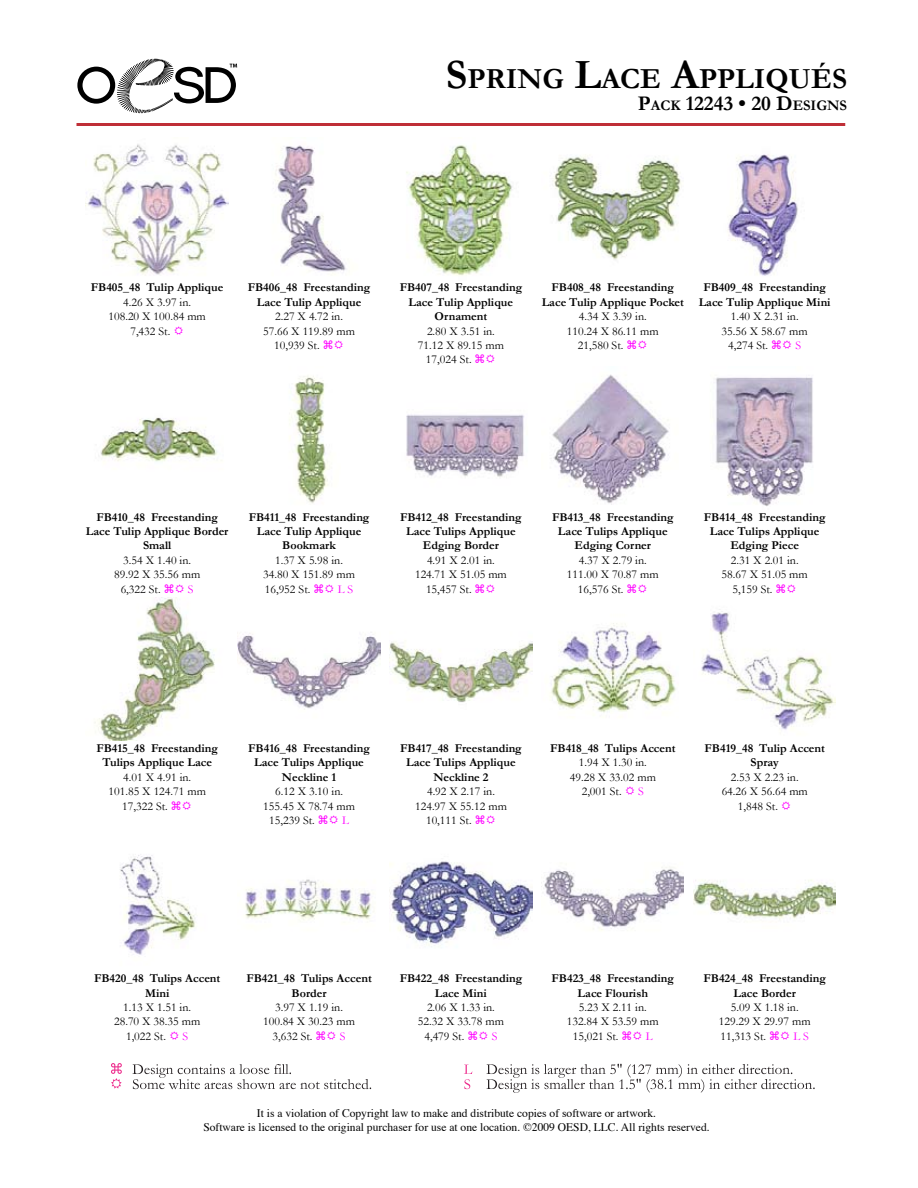
<style>
.page{position:relative;width:918px;height:1188px;background:#fff}
.page>*{position:absolute;margin:0;border:0;box-sizing:border-box;transform-origin:0 0}
.t1{font:700 29.4px "Garamond";color:#000}
.t2{font:700 21px "Garamond";color:#000}
.t3{font:700 12px/14.4px "Garamond";color:#000;text-align:center}
.t4{font:12px/14.4px "Garamond";color:#000}
.t5{font:12px "Garamond";color:#f0f}
.t6{font:11.55px/13.8px "Times";color:#000;text-align:center}
.s1{font-size:42px}
.s2{font-size:14.7px}
</style>
<div class="page">
<svg style="left:77px;top:59px;width:160px;height:54px"></svg>
<hr style="left:76px;top:123px;width:769px;height:3px;background:#bf2f37">
<svg style="left:111px;top:1063px;width:11px;height:26px"></svg>
<svg style="left:132px;top:1064px;width:239px;height:25px"></svg>
<svg style="left:464px;top:1065px;width:8px;height:24px"></svg>
<svg style="left:486px;top:1064px;width:329px;height:29px"></svg>
<img style="left:86px;top:144px;width:142px;height:131px">
<img style="left:100px;top:417px;width:122px;height:45px">
<img style="left:94px;top:598px;width:121px;height:143px">
<img style="left:120px;top:854px;width:76px;height:101px">
<img style="left:275px;top:145px;width:71px;height:127px">
<img style="left:289px;top:376px;width:41px;height:128px">
<img style="left:237px;top:633px;width:143px;height:77px">
<img style="left:245px;top:879px;width:129px;height:41px">
<img style="left:406px;top:145px;width:107px;height:131px">
<img style="left:406px;top:414px;width:118px;height:63px">
<img style="left:389px;top:641px;width:143px;height:61px">
<img style="left:389px;top:861px;width:143px;height:86px">
<img style="left:552px;top:156px;width:129px;height:104px">
<img style="left:552px;top:374px;width:117px;height:131px">
<img style="left:550px;top:623px;width:126px;height:90px">
<img style="left:541px;top:867px;width:143px;height:64px">
<img style="left:728px;top:154px;width:70px;height:122px">
<img style="left:715px;top:377px;width:98px;height:129px">
<img style="left:701px;top:609px;width:135px;height:121px">
<img style="left:693px;top:880px;width:143px;height:40px">
<h1 class="t1" style="left:446px;top:61px;width:400px"><span class="s1">S</span>PRING <span class="s1">L</span>ACE <span class="s1">A</span>PPLIQUÉS</h1>
<h2 class="t2" style="left:638px;top:91px;width:211px">P<span class="s2">ACK</span> 12243 • 20 D<span class="s2">ESIGNS</span></h2>
<p class="t3" style="left:91px;top:280px;width:134px">FB405_48 Tulip Applique</p>
<p class="t4" style="left:123px;top:295px;width:69px">4.26 X 3.97 in.</p>
<p class="t4" style="left:108px;top:309px;width:99px">108.20 X 100.84 mm</p>
<p class="t4" style="left:130px;top:323px;width:42px">7,432 St.</p>
<p class="t3" style="left:248px;top:280px;width:124px">FB406_48 Freestanding<br>Lace Tulip Applique</p>
<p class="t4" style="left:275px;top:309px;width:69px">2.27 X 4.72 in.</p>
<p class="t4" style="left:263px;top:323px;width:93px">57.66 X 119.89 mm</p>
<p class="t4" style="left:274px;top:338px;width:47px">10,939 St.</p>
<p class="t3" style="left:400px;top:280px;width:124px">FB407_48 Freestanding<br>Lace Tulip Applique<br>Ornament</p>
<p class="t4" style="left:427px;top:323px;width:69px">2.80 X 3.51 in.</p>
<p class="t4" style="left:418px;top:338px;width:88px">71.12 X 89.15 mm</p>
<p class="t4" style="left:426px;top:352px;width:47px">17,024 St.</p>
<p class="t3" style="left:542px;top:280px;width:144px">FB408_48 Freestanding<br>Lace Tulip Applique Pocket</p>
<p class="t4" style="left:579px;top:309px;width:69px">4.34 X 3.39 in.</p>
<p class="t4" style="left:567px;top:323px;width:93px">110.24 X 86.11 mm</p>
<p class="t4" style="left:578px;top:338px;width:47px">21,580 St.</p>
<p class="t3" style="left:699px;top:280px;width:134px">FB409_48 Freestanding<br>Lace Tulip Applique Mini</p>
<p class="t4" style="left:731px;top:309px;width:69px">1.40 X 2.31 in.</p>
<p class="t4" style="left:722px;top:323px;width:88px">35.56 X 58.67 mm</p>
<p class="t4" style="left:728px;top:338px;width:42px">4,274 St.</p>
<p class="t5" style="left:795px;top:338px;width:7px">S</p>
<p class="t3" style="left:86px;top:509px;width:144px">FB410_48 Freestanding<br>Lace Tulip Applique Border<br>Small</p>
<p class="t4" style="left:123px;top:553px;width:69px">3.54 X 1.40 in.</p>
<p class="t4" style="left:114px;top:567px;width:88px">89.92 X 35.56 mm</p>
<p class="t4" style="left:121px;top:581px;width:42px">6,322 St.</p>
<p class="t5" style="left:188px;top:582px;width:7px">S</p>
<p class="t3" style="left:249px;top:509px;width:122px">FB411_48 Freestanding<br>Lace Tulip Applique<br>Bookmark</p>
<p class="t4" style="left:263px;top:553px;width:93px;text-indent:12px">1.37 X 5.98 in.<br>34.80 X 151.89 mm<br>16,952 St.</p>
<p class="t5" style="left:338px;top:582px;width:17px">L S</p>
<p class="t3" style="left:400px;top:509px;width:123px">FB412_48 Freestanding<br>Lace Tulips Applique<br>Edging Border</p>
<p class="t4" style="left:427px;top:553px;width:69px">4.91 X 2.01 in.</p>
<p class="t4" style="left:415px;top:567px;width:93px">124.71 X 51.05 mm</p>
<p class="t4" style="left:426px;top:581px;width:47px">15,457 St.</p>
<p class="t3" style="left:552px;top:509px;width:123px">FB413_48 Freestanding<br>Lace Tulips Applique<br>Edging Corner</p>
<p class="t4" style="left:579px;top:553px;width:69px">4.37 X 2.79 in.</p>
<p class="t4" style="left:567px;top:567px;width:93px">111.00 X 70.87 mm</p>
<p class="t4" style="left:578px;top:581px;width:47px">16,576 St.</p>
<p class="t3" style="left:704px;top:509px;width:123px">FB414_48 Freestanding<br>Lace Tulips Applique<br>Edging Piece</p>
<p class="t4" style="left:731px;top:553px;width:69px">2.31 X 2.01 in.</p>
<p class="t4" style="left:722px;top:567px;width:88px">58.67 X 51.05 mm</p>
<p class="t4" style="left:733px;top:581px;width:42px">5,159 St.</p>
<p class="t3" style="left:96px;top:741px;width:123px">FB415_48 Freestanding<br>Tulips Applique Lace</p>
<p class="t4" style="left:123px;top:770px;width:69px">4.01 X 4.91 in.</p>
<p class="t4" style="left:109px;top:784px;width:99px">101.85 X 124.71 mm</p>
<p class="t4" style="left:122px;top:799px;width:47px">17,322 St.</p>
<p class="t3" style="left:248px;top:741px;width:123px">FB416_48 Freestanding<br>Lace Tulips Applique<br>Neckline 1</p>
<p class="t4" style="left:275px;top:784px;width:69px">6.12 X 3.10 in.</p>
<p class="t4" style="left:263px;top:799px;width:93px">155.45 X 78.74 mm</p>
<p class="t4" style="left:269px;top:813px;width:47px">15,239 St.</p>
<p class="t5" style="left:342px;top:813px;width:8px">L</p>
<p class="t3" style="left:400px;top:741px;width:123px">FB417_48 Freestanding<br>Lace Tulips Applique<br>Neckline 2</p>
<p class="t4" style="left:427px;top:784px;width:69px">4.92 X 2.17 in.</p>
<p class="t4" style="left:415px;top:799px;width:93px">124.97 X 55.12 mm</p>
<p class="t4" style="left:426px;top:813px;width:47px">10,111 St.</p>
<p class="t3" style="left:550px;top:741px;width:127px">FB418_48 Tulips Accent</p>
<p class="t4" style="left:579px;top:755px;width:69px">1.94 X 1.30 in.</p>
<p class="t4" style="left:570px;top:770px;width:88px">49.28 X 33.02 mm</p>
<p class="t4" style="left:582px;top:784px;width:42px">2,001 St.</p>
<p class="t5" style="left:638px;top:784px;width:7px">S</p>
<p class="t3" style="left:705px;top:741px;width:122px">FB419_48 Tulip Accent<br>Spray</p>
<p class="t4" style="left:731px;top:770px;width:69px">2.53 X 2.23 in.</p>
<p class="t4" style="left:722px;top:784px;width:88px">64.26 X 56.64 mm</p>
<p class="t4" style="left:738px;top:799px;width:42px">1,848 St.</p>
<p class="t3" style="left:94px;top:971px;width:128px">FB420_48 Tulips Accent<br>Mini</p>
<p class="t4" style="left:123px;top:1000px;width:69px">1.13 X 1.51 in.</p>
<p class="t4" style="left:114px;top:1014px;width:88px">28.70 X 38.35 mm</p>
<p class="t4" style="left:126px;top:1029px;width:42px">1,022 St.</p>
<p class="t5" style="left:183px;top:1029px;width:7px">S</p>
<p class="t3" style="left:246px;top:971px;width:127px">FB421_48 Tulips Accent<br>Border</p>
<p class="t4" style="left:275px;top:1000px;width:69px">3.97 X 1.19 in.</p>
<p class="t4" style="left:263px;top:1014px;width:93px">100.84 X 30.23 mm</p>
<p class="t4" style="left:273px;top:1029px;width:42px">3,632 St.</p>
<p class="t5" style="left:340px;top:1029px;width:7px">S</p>
<p class="t3" style="left:400px;top:971px;width:124px">FB422_48 Freestanding<br>Lace Mini</p>
<p class="t4" style="left:427px;top:1000px;width:69px">2.06 X 1.33 in.</p>
<p class="t4" style="left:418px;top:1014px;width:88px">52.32 X 33.78 mm</p>
<p class="t4" style="left:424px;top:1029px;width:42px">4,479 St.</p>
<p class="t5" style="left:492px;top:1029px;width:7px">S</p>
<p class="t3" style="left:552px;top:971px;width:124px">FB423_48 Freestanding<br>Lace Flourish</p>
<p class="t4" style="left:579px;top:1000px;width:69px">5.23 X 2.11 in.</p>
<p class="t4" style="left:567px;top:1014px;width:93px">132.84 X 53.59 mm</p>
<p class="t4" style="left:573px;top:1029px;width:47px">15,021 St.</p>
<p class="t5" style="left:646px;top:1029px;width:8px">L</p>
<p class="t3" style="left:704px;top:971px;width:124px">FB424_48 Freestanding<br>Lace Border</p>
<p class="t4" style="left:719px;top:1000px;width:93px;text-indent:12px">5.09 X 1.18 in.<br>129.29 X 29.97 mm<br>11,313 St.</p>
<p class="t5" style="left:793px;top:1029px;width:17px">L S</p>
<p class="t6" style="left:203px;top:1105px;width:508px">It is a violation of Copyright law to make and distribute copies of software or artwork.<br>Software is licensed to the original purchaser for use at one location. ©2009 OESD, LLC. All rights reserved.</p>
</div>
